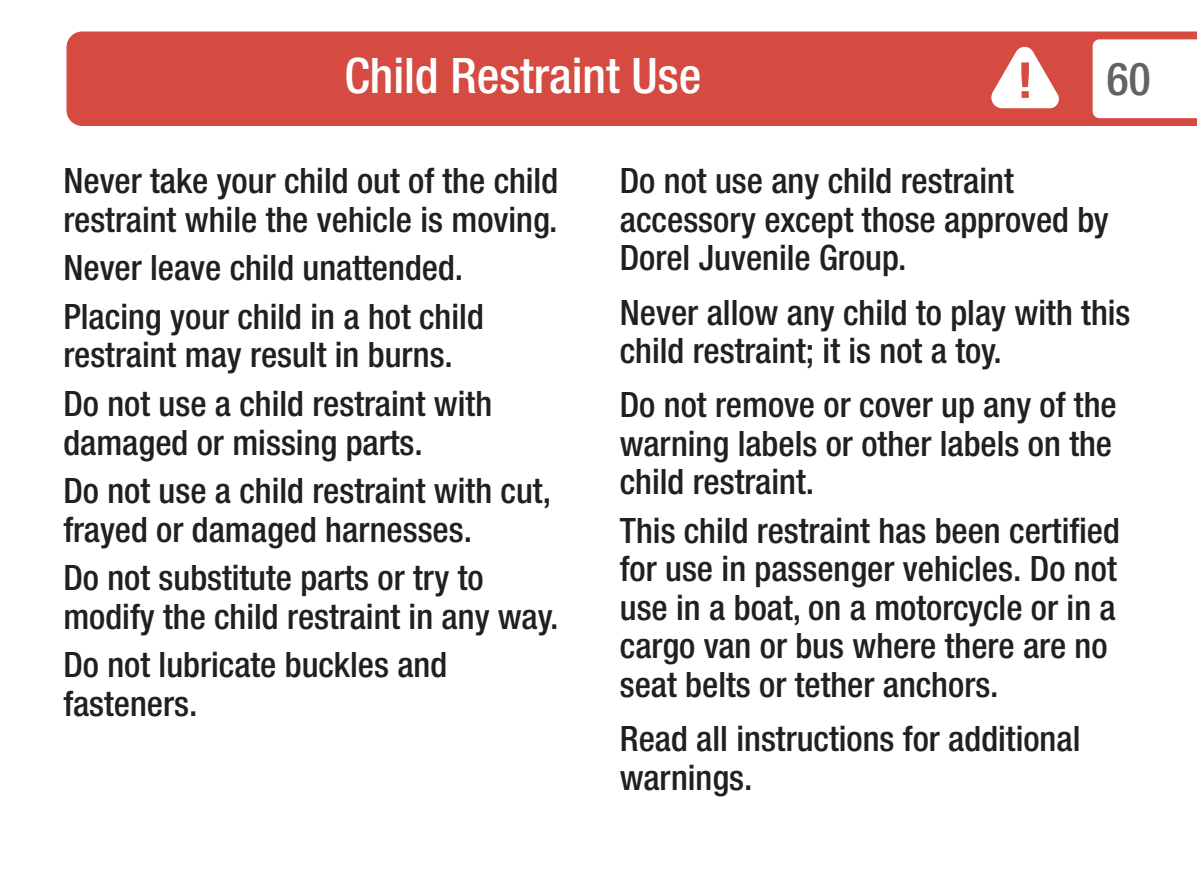
<style>
.page{position:relative;width:1197px;height:882px;background:#fff}
.page>*{position:absolute;margin:0;border:0;box-sizing:border-box;transform-origin:0 0}
.t1{font:500 condensed 49px "Helvetica Neue LT Std";color:#fff}
.t2{font:500 condensed 45.5px "Helvetica Neue LT Std";color:#636366}
.t3{font:500 condensed 35px/38.5px "Helvetica Neue LT Std";color:#231f20}
</style>
<div class="page">
<div style="left:66px;top:32px;width:1131px;height:94px;background:#d54b42"></div>
<svg style="left:988px;top:44px;width:72px;height:65px"></svg>
<svg style="left:1093px;top:39px;width:104px;height:79px"></svg>
<h1 class="t1" style="left:344px;top:47px;width:359px">Child Restraint Use</h1>
<h2 class="t2" style="left:1107px;top:52px;width:45px">60</h2>
<p class="t3" style="left:63px;top:161px;width:496px">Never take your child out of the child restraint while the vehicle is moving.</p>
<p class="t3" style="left:63px;top:243px;width:422px;line-height:48.6px">Never leave child unattended.<br>Placing your child in a hot child</p>
<p class="t3" style="left:63px;top:330px;width:430px;line-height:48.6px">restraint may result in burns.<br>Do not use a child restraint with</p>
<p class="t3" style="left:63px;top:417px;width:489px;line-height:48.6px">damaged or missing parts.<br>Do not use a child restraint with cut,</p>
<p class="t3" style="left:63px;top:504px;width:422px;line-height:48.6px">frayed or damaged harnesses.<br>Do not substitute parts or try to</p>
<p class="t3" style="left:63px;top:592px;width:497px;line-height:48.6px">modify the child restraint in any way.<br>Do not lubricate buckles and</p>
<p class="t3" style="left:63px;top:684px;width:136px">fasteners.</p>
<p class="t3" style="left:620px;top:161px;width:490px">Do not use any child restraint accessory except those approved by<br>Dorel Juvenile Group.</p>
<p class="t3" style="left:620px;top:292px;width:512px">Never allow any child to play with this child restraint; it is not a toy.</p>
<p class="t3" style="left:620px;top:385px;width:498px">Do not remove or cover up any of the warning labels or other labels on the child restraint.</p>
<p class="t3" style="left:620px;top:511px;width:502px">This child restraint has been certified for use in passenger vehicles. Do not use in a boat, on a motorcycle or in a cargo van or bus where there are no seat belts or tether anchors.</p>
<p class="t3" style="left:620px;top:719px;width:462px">Read all instructions for additional warnings.</p>
</div>
